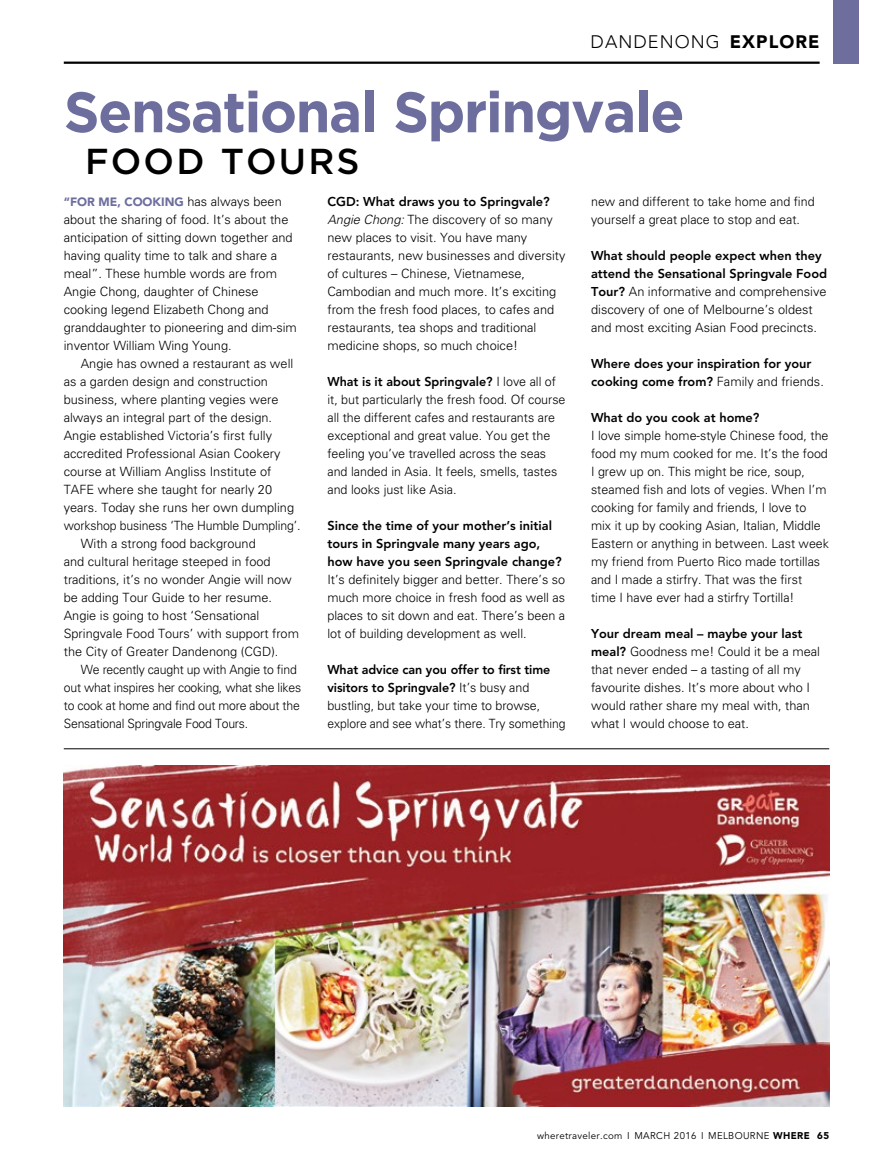
<style>
.page{position:relative;width:893px;height:1170px;background:#fff}
.page>*{position:absolute;margin:0;border:0;box-sizing:border-box;transform-origin:0 0}
.t1{font:700 57px "Gotham";letter-spacing:-.025em;color:#6d6e9d}
.t2{font:500 36px "Gotham";letter-spacing:.06em;color:#000}
.t3{font:300 18px "Avenir";letter-spacing:.06em;color:#000}
.t4{font:300 12.75px/18px "Univers";color:#000}
.t5{font:800 12.75px/18px "Avenir";color:#000}
.t6{font:300 12.75px "Univers";color:#000;scale:.96 1}
.t7{font:900 12px "Avenir";color:#6d6e9d}
.t8{font:9.75px "Avenir";letter-spacing:.04em;color:#000}
.t9{font:900 9.75px "Avenir";color:#000}
.s1{font-weight:900}
.s2{font-family:"Univers";font-weight:300;font-size:12.75px;color:#000}
.s3{font-style:italic}
.s4{font-family:"Univers";font-weight:300}
.s5{font-family:"Avenir";font-weight:800}
</style>
<div class="page">
<hr style="left:64px;top:62px;width:756px;height:2px;background:#000">
<div style="left:833px;top:0;width:26px;height:64px;background:#6d6e9d"></div>
<img style="left:64px;top:765px;width:765px;height:341px">
<hr style="left:64px;top:748px;width:765px;height:1px;background:#000">
<h3 class="t3" style="left:591px;top:31px;width:230px">DANDENONG <span class="s1">EXPLORE</span></h3>
<h1 class="t1" style="left:64px;top:79px;width:622px">Sensational Springvale</h1>
<h2 class="t2" style="left:85px;top:141px;width:276px">FOOD TOURS</h2>
<p class="t7" style="left:64px;top:194px;width:219px">“FOR ME, COOKING <span class="s2">has always been</span></p>
<p class="t4" style="left:64px;top:210px;width:235px">about the sharing of food. It’s about the anticipation of sitting down together and having quality time to talk and share a meal”. These humble words are from Angie Chong, daughter of Chinese cooking legend Elizabeth Chong and granddaughter to pioneering and dim-sim inventor William Wing Young.</p>
<p class="t4" style="left:81px;top:354px;width:214px">Angie has owned a restaurant as well</p>
<p class="t4" style="left:64px;top:372px;width:206px">as a garden design and construction</p>
<p class="t4" style="left:64px;top:390px;width:216px">business, where planting vegies were</p>
<p class="t4" style="left:64px;top:408px;width:210px">always an integral part of the design.</p>
<p class="t4" style="left:64px;top:426px;width:210px">Angie established Victoria’s first fully</p>
<p class="t4" style="left:64px;top:444px;width:218px">accredited Professional Asian Cookery</p>
<p class="t4" style="left:64px;top:462px;width:209px">course at William Angliss Institute of</p>
<p class="t4" style="left:64px;top:480px;width:210px">TAFE where she taught for nearly 20</p>
<p class="t4" style="left:64px;top:498px;width:232px">years. Today she runs her own dumpling</p>
<p class="t6" style="left:64px;top:517px;width:248px">workshop business ‘The Humble Dumpling’.</p>
<p class="t4" style="left:81px;top:534px;width:177px">With a strong food background</p>
<p class="t4" style="left:64px;top:552px;width:208px">and cultural heritage steeped in food</p>
<p class="t4" style="left:64px;top:570px;width:230px">traditions, it’s no wonder Angie will now</p>
<p class="t4" style="left:64px;top:588px;width:210px">be adding Tour Guide to her resume.</p>
<p class="t4" style="left:64px;top:606px;width:197px">Angie is going to host ‘Sensational</p>
<p class="t4" style="left:64px;top:624px;width:237px">Springvale Food Tours’ with support from</p>
<p class="t4" style="left:64px;top:642px;width:216px">the City of Greater Dandenong (CGD).</p>
<p class="t6" style="left:81px;top:661px;width:227px">We recently caught up with Angie to find</p>
<p class="t6" style="left:64px;top:679px;width:249px">out what inspires her cooking, what she likes</p>
<p class="t6" style="left:64px;top:697px;width:247px">to cook at home and find out more about the</p>
<p class="t6" style="left:64px;top:715px;width:194px">Sensational Springvale Food Tours.</p>
<p class="t5" style="left:327px;top:192px;width:224px">CGD: What draws you to Springvale?</p>
<p class="t4" style="left:327px;top:210px;width:240px"><span class="s3">Angie Chong:</span> The discovery of so many new places to visit. You have many restaurants, new businesses and diversity of cultures – Chinese, Vietnamese, Cambodian and much more. It’s exciting from the fresh food places, to cafes and restaurants, tea shops and traditional medicine shops, so much choice!</p>
<p class="t5" style="left:327px;top:372px;width:230px">What is it about Springvale? <span class="s4">I love all of</span></p>
<p class="t4" style="left:327px;top:390px;width:240px">it, but particularly the fresh food. Of course all the different cafes and restaurants are exceptional and great value. You get the feeling you’ve travelled across the seas and landed in Asia. It feels, smells, tastes and looks just like Asia.</p>
<p class="t5" style="left:327px;top:516px;width:236px">Since the time of your mother’s initial tours in Springvale many years ago, how have you seen Springvale change?</p>
<p class="t4" style="left:327px;top:570px;width:239px;text-align:justify">It’s definitely bigger and better. There’s so much more choice in fresh food as well as places to sit down and eat. There’s been a lot of building development as well.</p>
<p class="t5" style="left:327px;top:660px;width:225px">What advice can you offer to first time visitors to Springvale? <span class="s4">It’s busy and</span></p>
<p class="t4" style="left:327px;top:696px;width:240px">bustling, but take your time to browse, explore and see what’s there. Try something</p>
<p class="t4" style="left:591px;top:192px;width:225px">new and different to take home and find yourself a great place to stop and eat.</p>
<p class="t5" style="left:591px;top:246px;width:238px">What should people expect when they attend the Sensational Springvale Food</p>
<p class="t4" style="left:591px;top:282px;width:237px"><span class="s5">Tour?</span> An informative and comprehensive discovery of one of Melbourne’s oldest and most exciting Asian Food precincts.</p>
<p class="t5" style="left:591px;top:354px;width:222px">Where does your inspiration for your</p>
<p class="t4" style="left:591px;top:372px;width:234px"><span class="s5">cooking come from?</span> Family and friends.</p>
<p class="t5" style="left:591px;top:408px;width:170px">What do you cook at home?</p>
<p class="t4" style="left:591px;top:426px;width:240px">I love simple home-style Chinese food, the food my mum cooked for me. It’s the food I grew up on. This might be rice, soup, steamed fish and lots of vegies. When I’m cooking for family and friends, I love to mix it up by cooking Asian, Italian, Middle Eastern or anything in between. Last week my friend from Puerto Rico made tortillas and I made a stirfry. That was the first time I have ever had a stirfry Tortilla!</p>
<p class="t5" style="left:591px;top:624px;width:213px">Your dream meal – maybe your last</p>
<p class="t4" style="left:591px;top:642px;width:230px"><span class="s5">meal?</span> Goodness me! Could it be a meal that never ended – a tasting of all my favourite dishes. It’s more about who I would rather share my meal with, than what I would choose to eat.</p>
<p class="t8" style="left:537px;top:1129px;width:261px">wheretraveler.com I MARCH 2016 I m elbourne <span class="s1">WHERE</span></p>
<p class="t9" style="left:817px;top:1129px;width:13px">65</p>
</div>
